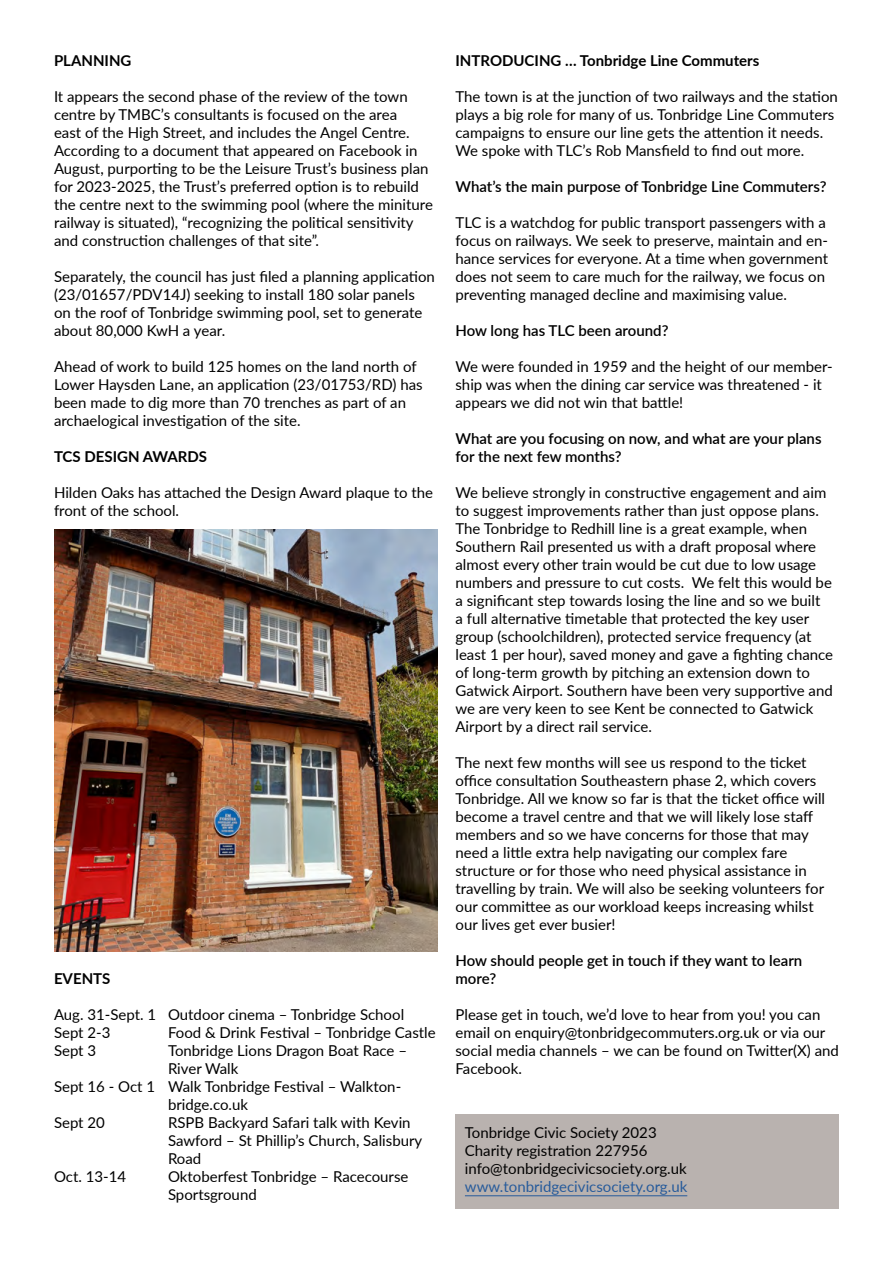
<style>
.page{position:relative;width:893px;height:1263px;background:#fff}
.page>*{position:absolute;margin:0;border:0;box-sizing:border-box;transform-origin:0 0}
.t1{font:15px/18px "Lato";color:#000}
.t2{font:600 15px/18px "Lato";color:#000}
.t3{font:700 15px "Lato";color:#000}
.t4{font:15px "Lato";color:#275b9b}
</style>
<div class="page">
<div style="left:455px;top:1114px;width:384px;height:95px;background:#b9b2af"></div>
<hr style="left:465px;top:1195px;width:222px;height:1px;background:#275b9b">
<img style="left:54px;top:529px;width:383px;height:423px">
<p class="t3" style="left:54px;top:50px;width:79px">PLANNING</p>
<p class="t1" style="left:54px;top:87px;width:380px">It appears the second phase of the review of the town centre by TMBC’s consultants is focused on the area<br>east of the High Street, and includes the Angel Centre.<br>According to a document that appeared on Facebook in August, purporting to be the Leisure Trust’s business plan for 2023-2025, the Trust’s preferred option is to rebuild the centre next to the swimming pool (where the miniture railway is situated), “recognizing the political sensitivity and construction challenges of that site”.</p>
<p class="t1" style="left:54px;top:267px;width:382px">Separately, the council has just filed a planning application (23/01657/PDV14J) seeking to install 180 solar panels on the roof of Tonbridge swimming pool, set to generate about 80,000 KwH a year.</p>
<p class="t1" style="left:54px;top:357px;width:370px">Ahead of work to build 125 homes on the land north of Lower Haysden Lane, an application (23/01753/RD) has been made to dig more than 70 trenches as part of an archaelogical investigation of the site.</p>
<p class="t3" style="left:54px;top:446px;width:155px">TCS DESIGN AWARDS</p>
<p class="t1" style="left:54px;top:483px;width:381px">Hilden Oaks has attached the Design Award plaque to the front of the school.</p>
<p class="t3" style="left:54px;top:968px;width:58px">EVENTS</p>
<p class="t1" style="left:54px;top:1005px;width:352px">Aug. 31-Sept. 1 Outdoor cinema – Tonbridge School<br>Sept 2-3</p>
<p class="t1" style="left:168px;top:1023px;width:269px">Food &amp; Drink Festival – Tonbridge Castle</p>
<p class="t1" style="left:54px;top:1041px;width:44px">Sept 3</p>
<p class="t1" style="left:168px;top:1041px;width:241px">Tonbridge Lions Dragon Boat Race –</p>
<p class="t1" style="left:168px;top:1059px;width:72px">River Walk</p>
<p class="t1" style="left:54px;top:1077px;width:349px">Sept 16 - Oct 1 Walk Tonbridge Festival – Walkton-</p>
<p class="t1" style="left:168px;top:1095px;width:82px">bridge.co.uk</p>
<p class="t1" style="left:54px;top:1113px;width:52px">Sept 20</p>
<p class="t1" style="left:168px;top:1113px;width:256px">RSPB Backyard Safari talk with Kevin<br>Sawford – St Phillip’s Church, Salisbury<br>Road</p>
<p class="t1" style="left:54px;top:1167px;width:74px">Oct. 13-14</p>
<p class="t1" style="left:168px;top:1167px;width:242px">Oktoberfest Tonbridge – Racecourse<br>Sportsground</p>
<p class="t3" style="left:455px;top:50px;width:305px">INTRODUCING … Tonbridge Line Commuters</p>
<p class="t1" style="left:455px;top:87px;width:384px">The town is at the junction of two railways and the station plays a big role for many of us. Tonbridge Line Commuters campaigns to ensure our line gets the attention it needs.<br>We spoke with TLC’s Rob Mansfield to find out more.</p>
<p class="t2" style="left:455px;top:177px;width:372px">What’s the main purpose of Tonbridge Line Commuters?</p>
<p class="t1" style="left:455px;top:213px;width:374px">TLC is a watchdog for public transport passengers with a focus on railways. We seek to preserve, maintain and en&shy;hance services for everyone. At a time when government does not seem to care much for the railway, we focus on preventing managed decline and maximising value.</p>
<p class="t2" style="left:455px;top:321px;width:215px">How long has TLC been around?</p>
<p class="t1" style="left:455px;top:357px;width:379px">We were founded in 1959 and the height of our member&shy;ship was when the dining car service was threatened - it appears we did not win that battle!</p>
<p class="t2" style="left:455px;top:429px;width:368px">What are you focusing on now, and what are your plans for the next few months?</p>
<p class="t1" style="left:455px;top:483px;width:379px">We believe strongly in constructive engagement and aim to suggest improvements rather than just oppose plans.<br>The Tonbridge to Redhill line is a great example, when Southern Rail presented us with a draft proposal where almost every other train would be cut due to low usage numbers and pressure to cut costs. We felt this would be a significant step towards losing the line and so we built<br>a full alternative timetable that protected the key user group (schoolchildren), protected service frequency (at least 1 per hour), saved money and gave a fighting chance of long-term growth by pitching an extension down to Gatwick Airport. Southern have been very supportive and we are very keen to see Kent be connected to Gatwick Airport by a direct rail service.</p>
<p class="t1" style="left:455px;top:753px;width:371px">The next few months will see us respond to the ticket office consultation Southeastern phase 2, which covers Tonbridge. All we know so far is that the ticket office will become a travel centre and that we will likely lose staff members and so we have concerns for those that may need a little extra help navigating our complex fare structure or for those who need physical assistance in travelling by train. We will also be seeking volunteers for our committee as our workload keeps increasing whilst our lives get ever busier!</p>
<p class="t2" style="left:455px;top:951px;width:348px">How should people get in touch if they want to learn more?</p>
<p class="t1" style="left:455px;top:1005px;width:385px">Please get in touch, we’d love to hear from you! you can email on enquiry@tonbridgecommuters.org.uk or via our social media channels – we can be found on Twitter(X) and Facebook.</p>
<p class="t1" style="left:465px;top:1123px;width:223px">Tonbridge Civic Society 2023<br>Charity registration 227956 info@tonbridgecivicsociety.org.uk</p>
<p class="t4" style="left:465px;top:1176px;width:224px">www.tonbridgecivicsociety.org.uk</p>
</div>
